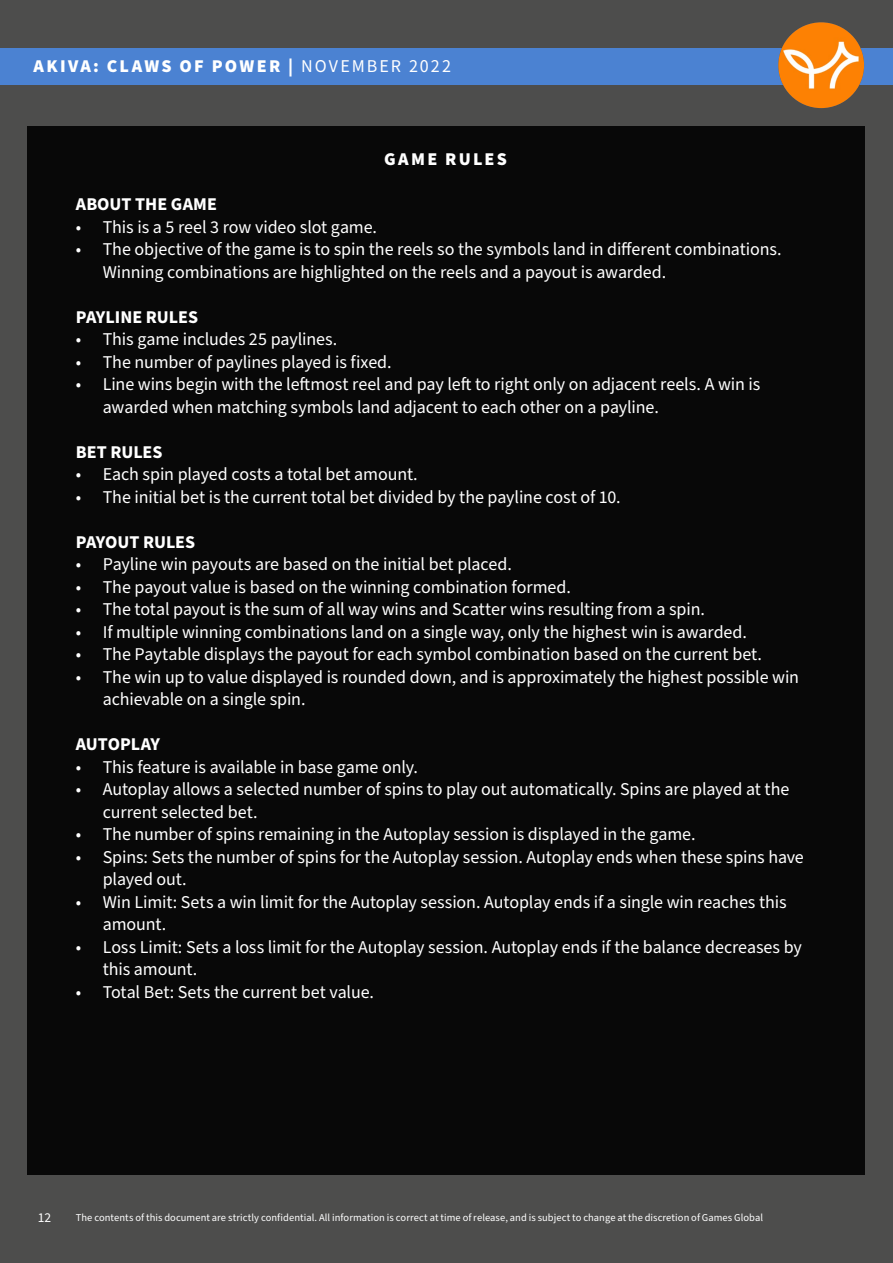
<style>
.page{position:relative;width:893px;height:1263px;background:#4d4d4c}
.page>*{position:absolute;margin:0;border:0;box-sizing:border-box;transform-origin:0 0}
.t1{font:18px/22.5px "Source Sans Pro";letter-spacing:-.005em;color:#fff}
.t2{font:700 18px "Source Sans Pro";color:#fff}
.t3{font:900 18px "Source Sans Pro";letter-spacing:.125em;color:#fff}
.t4{font:13.5px "Source Sans Pro";color:#fff}
.t5{font:10.5px "Source Sans Pro";letter-spacing:.005em;color:#fff}
.s1{font-weight:400}
</style>
<div class="page">
<div style="left:0;top:48px;width:893px;height:37px;background:#4b82d2"></div>
<img style="left:778px;top:22px;width:86px;height:86px;border-radius:43px">
<div style="left:27px;top:126px;width:837px;height:1049px;background:#080808"></div>
<p class="t3" style="left:33px;top:54px;width:419px">AKIVA: CLAWS OF POWER | <span class="s1">NOVEMBER 2022</span></p>
<p class="t3" style="left:384px;top:146px;width:124px">GAME RULES</p>
<p class="t2" style="left:76px;top:192px;width:143px">ABOUT THE GAME</p>
<p class="t1" style="left:76px;top:216px;width:303px">• This is a 5 reel 3 row video slot game.</p>
<p class="t1" style="left:103px;top:238px;width:680px;text-indent:-27px">• The objective of the game is to spin the reels so the symbols land in different combinations.<br>Winning combinations are highlighted on the reels and a payout is awarded.</p>
<p class="t2" style="left:76px;top:304px;width:124px">PAYLINE RULES</p>
<p class="t1" style="left:76px;top:328px;width:263px">• This game includes 25 paylines.</p>
<p class="t1" style="left:76px;top:351px;width:317px">• The number of paylines played is fixed.</p>
<p class="t1" style="left:103px;top:373px;width:659px;text-indent:-27px">• Line wins begin with the leftmost reel and pay left to right only on adjacent reels. A win is awarded when matching symbols land adjacent to each other on a payline.</p>
<p class="t2" style="left:76px;top:439px;width:88px">BET RULES</p>
<p class="t1" style="left:76px;top:463px;width:343px">• Each spin played costs a total bet amount.</p>
<p class="t1" style="left:76px;top:486px;width:546px">• The initial bet is the current total bet divided by the payline cost of 10.</p>
<p class="t2" style="left:76px;top:529px;width:121px">PAYOUT RULES</p>
<p class="t1" style="left:76px;top:553px;width:438px">• Payline win payouts are based on the initial bet placed.</p>
<p class="t1" style="left:76px;top:576px;width:497px">• The payout value is based on the winning combination formed.</p>
<p class="t1" style="left:76px;top:598px;width:631px">• The total payout is the sum of all way wins and Scatter wins resulting from a spin.</p>
<p class="t1" style="left:76px;top:621px;width:673px">• If multiple winning combinations land on a single way, only the highest win is awarded.</p>
<p class="t1" style="left:76px;top:643px;width:688px">• The Paytable displays the payout for each symbol combination based on the current bet.</p>
<p class="t1" style="left:103px;top:666px;width:698px;text-indent:-27px">• The win up to value displayed is rounded down, and is approximately the highest possible win achievable on a single spin.</p>
<p class="t2" style="left:76px;top:732px;width:86px">AUTOPLAY</p>
<p class="t1" style="left:76px;top:756px;width:344px">• This feature is available in base game only.</p>
<p class="t1" style="left:103px;top:778px;width:688px;text-indent:-27px">• Autoplay allows a selected number of spins to play out automatically. Spins are played at the current selected bet.</p>
<p class="t1" style="left:76px;top:823px;width:621px">• The number of spins remaining in the Autoplay session is displayed in the game.</p>
<p class="t1" style="left:103px;top:846px;width:703px;text-indent:-27px">• Spins: Sets the number of spins for the Autoplay session. Autoplay ends when these spins have played out.</p>
<p class="t1" style="left:103px;top:891px;width:685px;text-indent:-27px">• Win Limit: Sets a win limit for the Autoplay session. Autoplay ends if a single win reaches this amount.</p>
<p class="t1" style="left:103px;top:936px;width:701px;text-indent:-27px">• Loss Limit: Sets a loss limit for the Autoplay session. Autoplay ends if the balance decreases by this amount.</p>
<p class="t1" style="left:76px;top:981px;width:300px">• Total Bet: Sets the current bet value.</p>
<p class="t4" style="left:38px;top:1208px;width:15px">12</p>
<p class="t5" style="left:76px;top:1210px;width:689px">The contents of this document are strictly confidential. All information is correct at time of release, and is subject to change at the discretion of Games Global</p>
</div>
